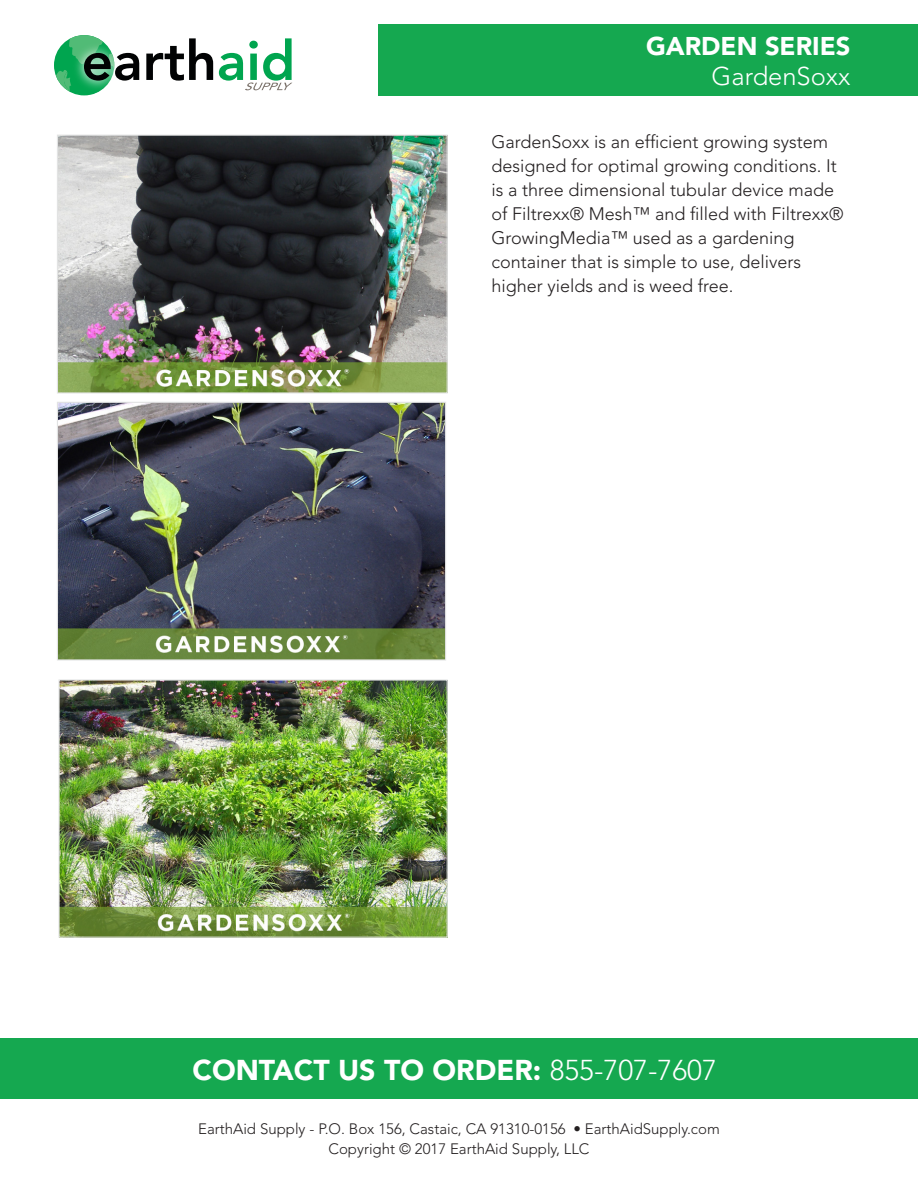
<style>
.page{position:relative;width:918px;height:1188px;background:#fff}
.page>*{position:absolute;margin:0;border:0;box-sizing:border-box;transform-origin:0 0}
.t1{font:900 28.5px "Avenir";color:#fff}
.t2{font:900 25.5px "Avenir";color:#fff}
.t3{font:300 25.5px "Avenir";color:#fff}
.t4{font:300 18px/24px "Avenir";color:#231f20}
.t5{font:300 15px "Avenir";color:#231f20}
.s1{font-weight:300}
</style>
<div class="page">
<img style="left:59px;top:137px;width:387px;height:255px">
<div style="left:57px;top:135px;width:391px;height:259px;border:1px solid #e2e3e3"></div>
<img style="left:70px;top:61px;width:215px;height:34px">
<svg style="left:56px;top:35px;width:83px;height:57px"></svg>
<svg style="left:146px;top:38px;width:67px;height:43px"></svg>
<svg style="left:219px;top:38px;width:73px;height:52px"></svg>
<div style="left:378px;top:24px;width:540px;height:72px;background:#15a850"></div>
<div style="left:0;top:1038px;width:918px;height:61px;background:#15a850"></div>
<img style="left:59px;top:404px;width:385px;height:255px">
<div style="left:57px;top:402px;width:389px;height:259px;border:1px solid #e2e3e3"></div>
<img style="left:60px;top:681px;width:386px;height:255px">
<div style="left:58px;top:679px;width:390px;height:259px;border:1px solid #e2e3e3"></div>
<p class="t2" style="left:646px;top:31px;width:206px">GARDEN SERIES</p>
<p class="t3" style="left:712px;top:61px;width:140px">GardenSoxx</p>
<p class="t4" style="left:491px;top:130px;width:354px">GardenSoxx is an efficient growing system designed for optimal growing conditions. It is a three dimensional tubular device made of Filtrexx® Mesh™ and filled with Filtrexx® GrowingMedia™ used as a gardening container that is simple to use, delivers higher yields and is weed free.</p>
<p class="t1" style="left:193px;top:1053px;width:526px">CONTACT US TO ORDER: <span class="s1">855-707-7607</span></p>
<p class="t5" style="left:198px;top:1120px;width:523px">EarthAid Supply - P.O. Box 156, Castaic, CA 91310-0156 • EarthAidSupply.com</p>
<p class="t5" style="left:328px;top:1140px;width:263px">Copyright © 2017 EarthAid Supply, LLC</p>
</div>
